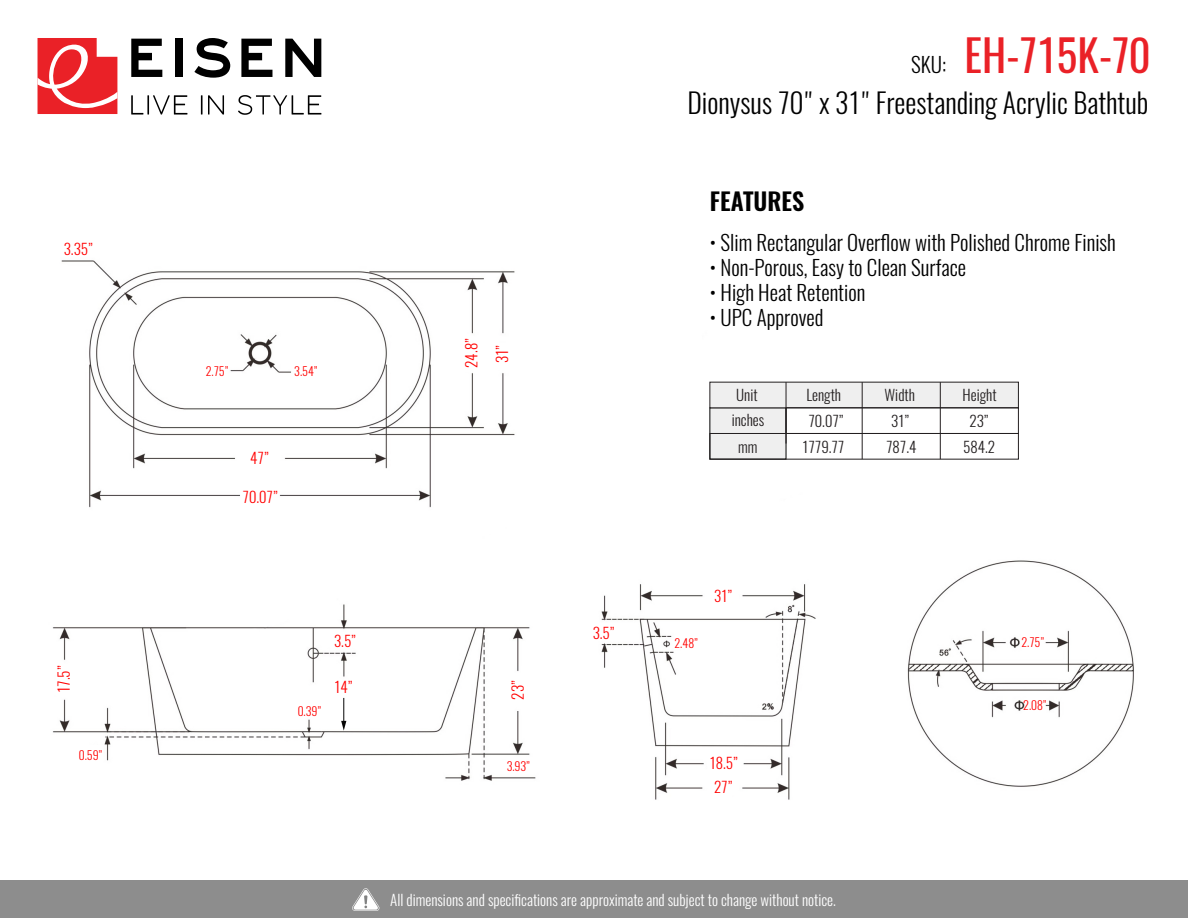
<style>
.page{position:relative;width:1188px;height:918px;background:#fff}
.page>*{position:absolute;margin:0;border:0;box-sizing:border-box;transform-origin:0 0}
.t1{font:43.05px "Oswald";color:#ea2127}
.t2{font:300 27.75px "Oswald";color:#000}
.t3{font:600 24px "Oswald";color:#000}
.t4{font:300 21px "Oswald";color:#000}
.t5{font:300 15px "Oswald";color:#fff}
.t6{font:300 15px "Oswald";color:#231f20}
.t7{font:300 15px/30.8px "Oswald";color:#f00;text-align:center}
.t8{font:300 12px "Oswald";color:#f00}
.s1{font-weight:300;font-size:21px;color:#000}
</style>
<div class="page">
<img style="left:52px;top:260px;width:1082px;height:540px">
<div style="left:0;top:880px;width:1188px;height:38px;background:#8d8d8d"></div>
<svg style="left:131px;top:39px;width:31px;height:38px"></svg>
<div style="left:175px;top:39px;width:7px;height:38px;background:#000"></div>
<svg style="left:194px;top:38px;width:36px;height:40px"></svg>
<svg style="left:241px;top:39px;width:31px;height:38px"></svg>
<svg style="left:285px;top:39px;width:36px;height:38px"></svg>
<svg style="left:131px;top:95px;width:56px;height:20px"></svg>
<svg style="left:201px;top:95px;width:23px;height:20px"></svg>
<svg style="left:238px;top:95px;width:83px;height:20px"></svg>
<svg style="left:38px;top:38px;width:79px;height:76px"></svg>
<svg style="left:352px;top:888px;width:27px;height:23px"></svg>
<div style="left:709px;top:407px;width:77px;height:53px;background:#efefef"></div>
<div style="left:710px;top:382px;width:308px;height:26px;background:#efefef"></div>
<div style="left:786px;top:407px;width:233px;height:27px;border:1px solid #231f20"></div>
<div style="left:709px;top:433px;width:310px;height:27px;border:1px solid #231f20"></div>
<hr style="left:862px;top:382px;width:1px;height:77px;background:#231f20">
<hr style="left:940px;top:382px;width:1px;height:77px;background:#231f20">
<hr style="left:786px;top:382px;width:1px;height:62px;background:#231f20">
<svg style="left:341px;top:698px;width:5px;height:33px"></svg>
<p class="t7" style="left:64px;top:232px;width:30px">3.35”</p>
<p class="t7" style="left:47px;top:693px;width:29px;rotate:-90deg">17.5”</p>
<p class="t8" style="left:79px;top:744px;width:25px">0.59”</p>
<p class="t8" style="left:206px;top:360px;width:24px">2.75”</p>
<p class="t8" style="left:294px;top:360px;width:25px">3.54”</p>
<p class="t7" style="left:250px;top:441px;width:20px">47”</p>
<p class="t7" style="left:243px;top:479px;width:37px">70.07”</p>
<p class="t8" style="left:298px;top:700px;width:25px">0.39”</p>
<p class="t7" style="left:334px;top:623px;width:23px">3.5”</p>
<p class="t7" style="left:334px;top:670px;width:20px">14”</p>
<p class="t7" style="left:454px;top:368px;width:31px;rotate:-90deg">24.8”<br>31”</p>
<p class="t7" style="left:501px;top:700px;width:21px;rotate:-90deg">23”</p>
<p class="t8" style="left:507px;top:755px;width:25px">3.93”</p>
<p class="t7" style="left:593px;top:615px;width:23px">3.5”</p>
<h1 class="t1" style="left:911px;top:17px;width:241px"><span class="s1">SKU:</span> EH-715K-70</h1>
<h2 class="t2" style="left:687px;top:78px;width:462px">Dionysus 70" x 31" Freestanding Acrylic Bathtub</h2>
<p class="t3" style="left:710px;top:189px;width:96px">FEATURES</p>
<p class="t4" style="left:710px;top:224px;width:408px">• Slim Rectangular Overflow with Polished Chrome Finish</p>
<p class="t4" style="left:710px;top:249px;width:258px">• Non-Porous, Easy to Clean Surface</p>
<p class="t4" style="left:710px;top:274px;width:157px">• High Heat Retention</p>
<p class="t4" style="left:710px;top:299px;width:115px">• UPC Approved</p>
<p class="t6" style="left:736px;top:381px;width:23px">Unit</p>
<p class="t6" style="left:732px;top:406px;width:34px">inches</p>
<p class="t6" style="left:738px;top:434px;width:21px">mm</p>
<p class="t6" style="left:806px;top:382px;width:36px">Length</p>
<p class="t6" style="left:885px;top:382px;width:32px">Width</p>
<p class="t6" style="left:963px;top:382px;width:36px">Height</p>
<p class="t6" style="left:808px;top:408px;width:37px">70.07”</p>
<p class="t6" style="left:891px;top:408px;width:20px">31”</p>
<p class="t6" style="left:969px;top:408px;width:21px">23”</p>
<p class="t6" style="left:802px;top:434px;width:44px">1779.77</p>
<p class="t6" style="left:886px;top:434px;width:32px">787.4</p>
<p class="t6" style="left:963px;top:434px;width:33px">584.2</p>
<p class="t7" style="left:714px;top:579px;width:20px">31”</p>
<p class="t8" style="left:675px;top:633px;width:25px">2.48”</p>
<p class="t8" style="left:1021px;top:631px;width:24px">2.75”</p>
<p class="t7" style="left:710px;top:749px;width:30px;line-height:24.5px;text-align:left">18.5”<br>27”</p>
<p class="t8" style="left:1023px;top:694px;width:25px">2.08”</p>
<p class="t5" style="left:390px;top:886px;width:447px">All dimensions and specifications are approximate and subject to change without notice.</p>
</div>
